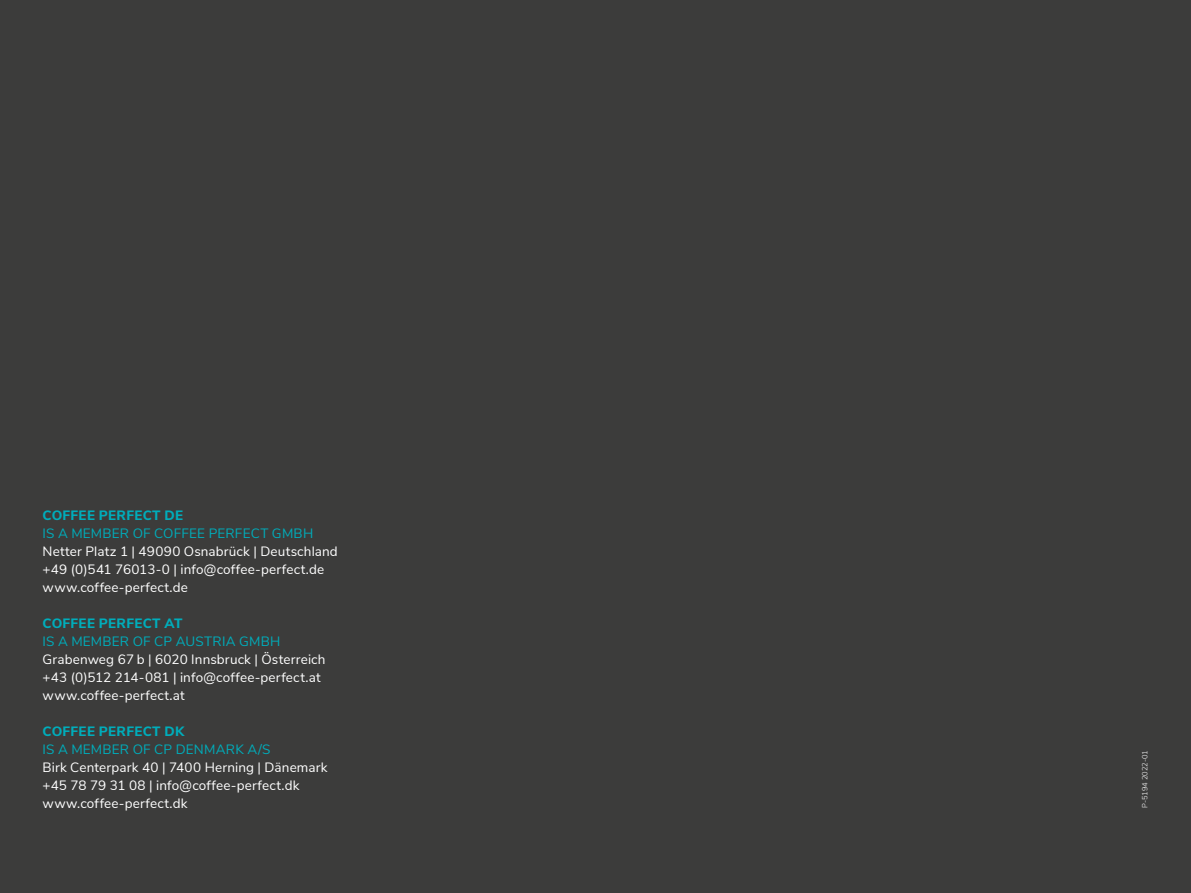
<style>
.page{position:relative;width:1191px;height:893px;background:#3c3c3b}
.page>*{position:absolute;margin:0;border:0;box-sizing:border-box;transform-origin:0 0}
.t1{font:13.5px/18px "Nunito Sans";letter-spacing:.01em;color:#fff}
.t2{font:13.5px "Nunito Sans";letter-spacing:.015em;color:#00adbb}
.t3{font:800 13.5px "Nunito Sans";letter-spacing:.02em;color:#00adbb}
.t4{font:300 7.5px "Nunito Sans";color:#fff}
</style>
<div class="page">
<p class="t3" style="left:43px;top:505px;width:142px">COFFEE PERFECT DE</p>
<p class="t2" style="left:43px;top:523px;width:272px">IS A MEMBER OF COFFEE PERFECT GMBH</p>
<p class="t1" style="left:43px;top:541px;width:297px">Netter Platz 1 | 49090 Osnabrück | Deutschland +49 (0)541 76013-0 | info@coffee-perfect.de www.coffee-perfect.de</p>
<p class="t3" style="left:43px;top:613px;width:141px">COFFEE PERFECT AT</p>
<p class="t2" style="left:43px;top:631px;width:239px">IS A MEMBER OF CP AUSTRIA GMBH</p>
<p class="t1" style="left:43px;top:649px;width:284px">Grabenweg 67 b | 6020 Innsbruck | Österreich +43 (0)512 214-081 | info@coffee-perfect.at www.coffee-perfect.at</p>
<p class="t3" style="left:43px;top:721px;width:143px">COFFEE PERFECT DK</p>
<p class="t2" style="left:43px;top:739px;width:230px">IS A MEMBER OF CP DENMARK A/S</p>
<p class="t1" style="left:43px;top:757px;width:286px">Birk Centerpark 40 | 7400 Herning | Dänemark +45 78 79 31 08 | info@coffee-perfect.dk www.coffee-perfect.dk</p>
<p class="t4" style="left:1139px;top:808px;width:59px;rotate:-90deg">P-5194 2022-01</p>
</div>
